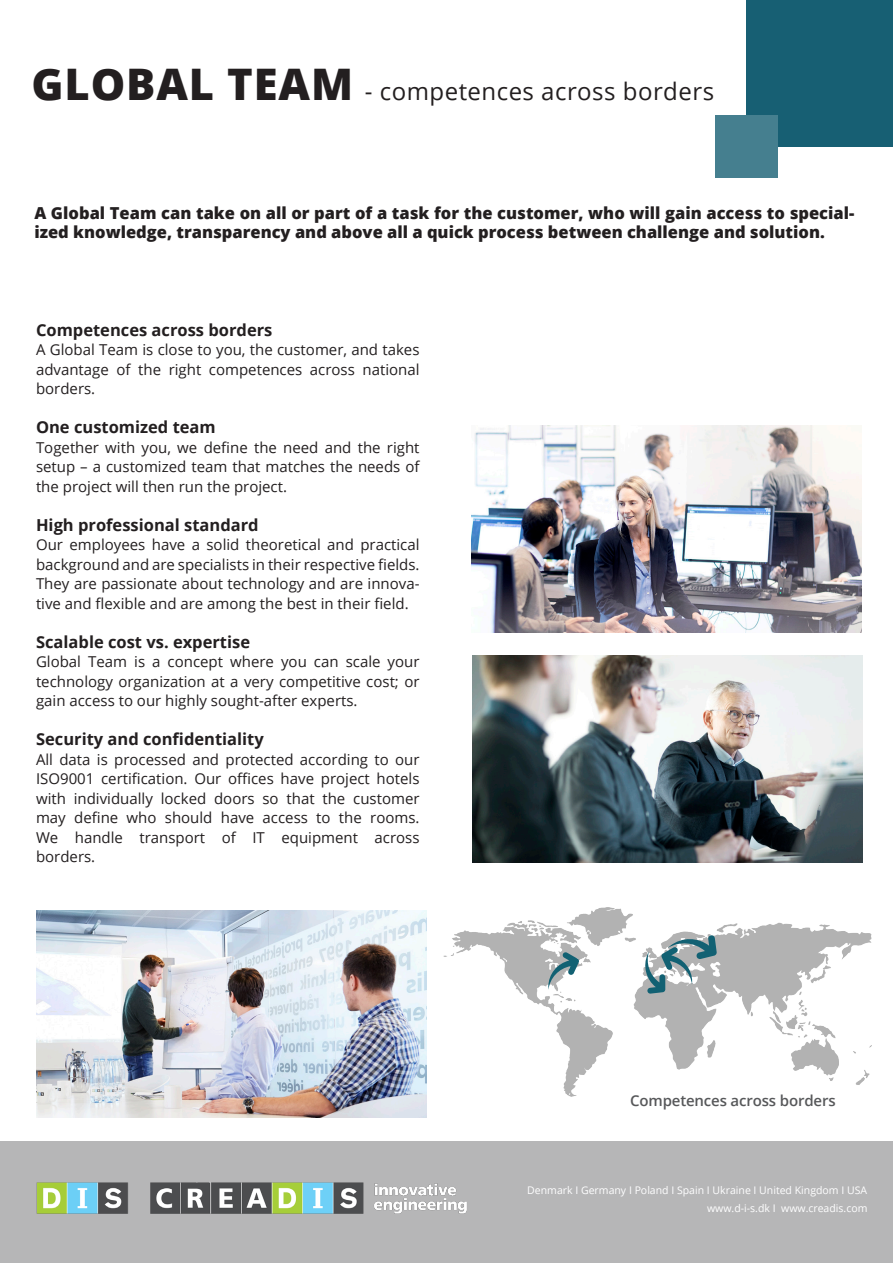
<style>
.page{position:relative;width:893px;height:1263px;background:#fff}
.page>*{position:absolute;margin:0;border:0;box-sizing:border-box;transform-origin:0 0}
.t1{font:24px "Open Sans";letter-spacing:.02em;color:#231f20}
.t2{font:800 16.5px/19.5px "Open Sans";color:#231f20}
.t3{font:700 16.5px "Open Sans";color:#231f20}
.t4{font:15px/19.5px "Open Sans";color:#231f20;text-align:justify}
.t5{font:600 15px "Open Sans";letter-spacing:-.01em;color:#57585a}
.t6{font:10.5px/18.6px "Open Sans";color:#fff;text-align:right}
.s1{font-weight:800;font-size:43.5px}
</style>
<div class="page">
<img style="left:444px;top:907px;width:428px;height:189px">
<div style="left:0;top:1141px;width:893px;height:122px;background:#b6b6b7"></div>
<img style="left:36px;top:1182px;width:431px;height:32px">
<img style="left:472px;top:656px;width:391px;height:207px">
<img style="left:36px;top:911px;width:391px;height:206px">
<div style="left:747px;top:0;width:146px;height:146px;background:#175f73"></div>
<div style="left:715px;top:115px;width:63px;height:63px;background:#457f8f"></div>
<img style="left:471px;top:426px;width:391px;height:206px">
<svg style="left:548px;top:952px;width:31px;height:38px"></svg>
<svg style="left:642px;top:935px;width:75px;height:59px"></svg>
<p class="t1" style="left:32px;top:75px;width:684px"><span class="s1">GLOBAL TEAM</span> - competences across borders</p>
<p class="t2" style="left:34px;top:202px;width:821px">A Global Team can take on all or part of a task for the customer, who will gain access to special&shy;ized knowledge, transparency and above all a quick process between challenge and solution.</p>
<p class="t3" style="left:36px;top:318px;width:238px">Competences across borders</p>
<p class="t4" style="left:36px;top:340px;width:385px">A Global Team is close to you, the customer, and takes advantage of the right competences across national borders.</p>
<p class="t3" style="left:36px;top:416px;width:181px">One customized team</p>
<p class="t4" style="left:36px;top:437px;width:385px">Together with you, we define the need and the right setup – a customized team that matches the needs of the project will then run the project.</p>
<p class="t3" style="left:36px;top:513px;width:224px">High professional standard</p>
<p class="t4" style="left:36px;top:535px;width:385px">Our employees have a solid theoretical and practical background and are specialists in their respective fields.<br>They are passionate about technology and are innova&shy;tive and flexible and are among the best in their field.</p>
<p class="t3" style="left:36px;top:630px;width:216px">Scalable cost vs. expertise</p>
<p class="t4" style="left:36px;top:652px;width:385px">Global Team is a concept where you can scale your technology organization at a very competitive cost; or gain access to our highly sought-after experts.</p>
<p class="t3" style="left:36px;top:728px;width:229px">Security and confidentiality</p>
<p class="t4" style="left:36px;top:749px;width:385px">All data is processed and protected according to our ISO9001 certification. Our offices have project hotels with individually locked doors so that the customer may define who should have access to the rooms.<br>We handle transport of IT equipment across borders.</p>
<p class="t5" style="left:630px;top:1090px;width:207px">Competences across borders</p>
<p class="t6" style="left:527px;top:1180px;width:342px">Denmark I Germany I Poland I Spain I Ukraine I United Kingdom I USA www.d-i-s.dk I www.creadis.com</p>
</div>
